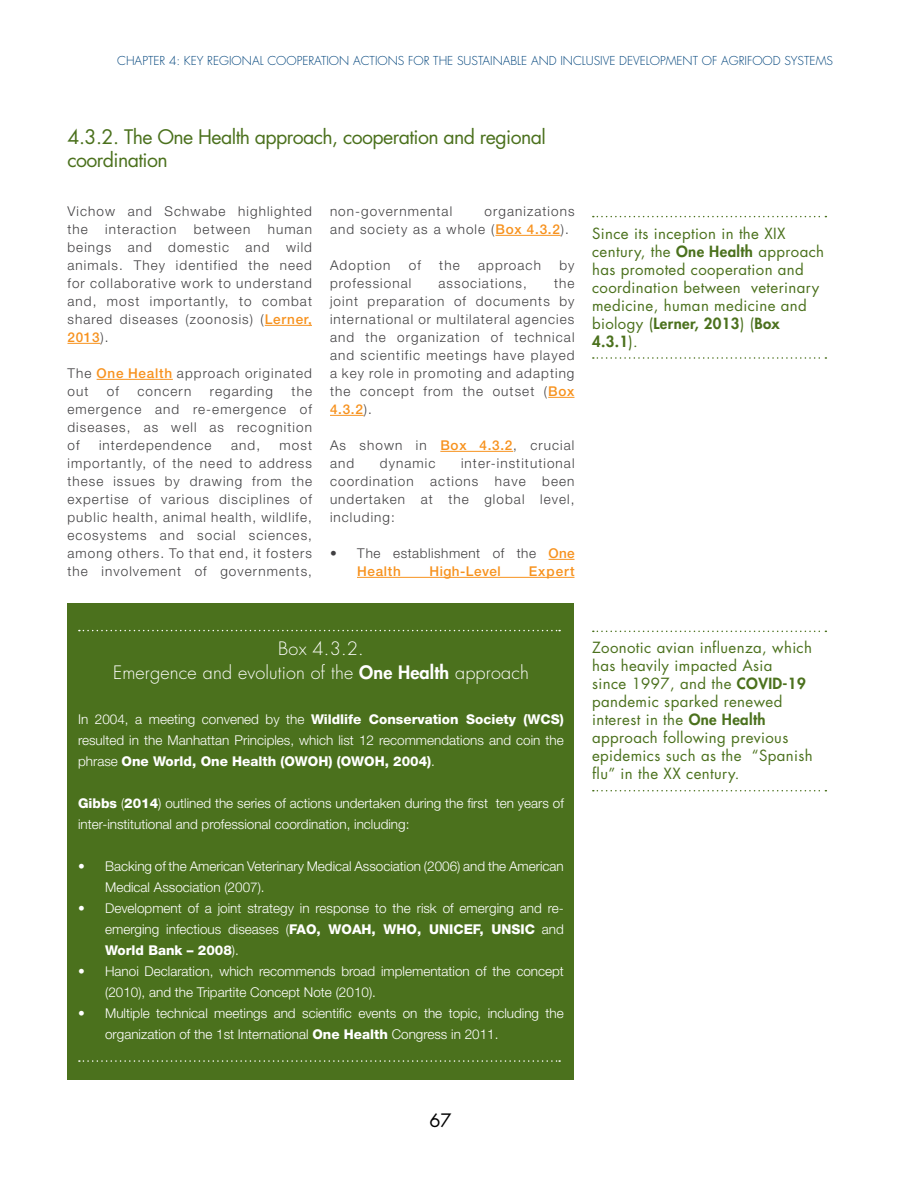
<style>
.page{position:relative;width:918px;height:1188px;background:#fff}
.page>*{position:absolute;margin:0;border:0;box-sizing:border-box;transform-origin:0 0}
.t1{font:19.5px/23.4px "Futura Std";letter-spacing:-.03em;color:#4b711d}
.t2{font:300 18px/24px "Futura Std";letter-spacing:.01em;color:#fff;text-align:center}
.t3{font:18px "Futura Std";color:#000}
.t4{font:15px/18px "Futura Std";letter-spacing:.025em;color:#4b711d}
.t5{font:300 13.5px/18px "Helvetica Neue LT Std";letter-spacing:.08em;color:#414042;text-align:justify}
.t6{font:300 13.5px/21px "Helvetica Neue LT Std";color:#fff}
.t7{font:300 13.5px/18px "Helvetica Neue LT Std";letter-spacing:.04em;color:#414042}
.t8{font:500 13.5px "Helvetica Neue LT Std";letter-spacing:.035em;color:#f7921e}
.t9{font:300 12px "Futura Std";color:#00447c}
.s1{font-weight:500;color:#f7921e}
.s2{font-weight:800}
</style>
<div class="page">
<svg style="left:593px;top:216px;width:233px;height:1px"></svg>
<svg style="left:593px;top:357px;width:233px;height:2px"></svg>
<svg style="left:593px;top:631px;width:233px;height:1px"></svg>
<svg style="left:593px;top:790px;width:233px;height:1px"></svg>
<hr style="left:265px;top:325px;width:47px;height:1px;background:#f7921e">
<hr style="left:68px;top:343px;width:32px;height:1px;background:#f7921e">
<hr style="left:97px;top:379px;width:76px;height:1px;background:#f7921e">
<hr style="left:495px;top:235px;width:66px;height:1px;background:#f7921e">
<svg style="left:548px;top:397px;width:27px;height:1px"></svg>
<hr style="left:330px;top:415px;width:34px;height:1px;background:#f7921e">
<hr style="left:440px;top:451px;width:73px;height:1px;background:#f7921e">
<svg style="left:549px;top:559px;width:26px;height:1px"></svg>
<hr style="left:357px;top:577px;width:217px;height:1px;background:#f7921e">
<div style="left:68px;top:603px;width:506px;height:477px;background:#4b711d"></div>
<svg style="left:79px;top:630px;width:481px;height:1px"></svg>
<svg style="left:79px;top:1060px;width:481px;height:2px"></svg>
<p class="t9" style="left:117px;top:53px;width:717px">CHAPTER 4: KEY REGIONAL COOPERATION ACTIONS FOR THE SUSTAINABLE AND INCLUSIVE DEVELOPMENT OF AGRIFOOD SYSTEMS</p>
<h1 class="t1" style="left:68px;top:125px;width:480px">4.3.2. The One Health approach, cooperation and regional coordination</h1>
<p class="t5" style="left:68px;top:202px;width:246px">Vichow and Schwabe highlighted the</p>
<p class="t5" style="left:68px;top:220px;width:246px;text-indent:200px">human beings and domestic and wild animals. They identified the need for collaborative work to understand and, most importantly, to combat shared diseases (zoonosis) (<span class="s1">Lerner, 2013</span>).</p>
<p class="t5" style="left:68px;top:364px;width:246px">The <span class="s1">One Health</span> approach originated out</p>
<p class="t5" style="left:105px;top:220px;width:73px">interaction</p>
<p class="t5" style="left:194px;top:220px;width:58px">between</p>
<p class="t5" style="left:68px;top:382px;width:246px;text-indent:224px">the emergence and re-emergence of diseases, as well as recognition of</p>
<p class="t5" style="left:107px;top:382px;width:14px">of</p>
<p class="t5" style="left:137px;top:382px;width:55px">concern</p>
<p class="t5" style="left:210px;top:382px;width:65px">regarding</p>
<p class="t5" style="left:99px;top:436px;width:114px">interdependence</p>
<p class="t5" style="left:231px;top:436px;width:30px">and,</p>
<p class="t5" style="left:68px;top:436px;width:246px;text-indent:212px">most importantly, of the need to address these issues by drawing from the expertise of various disciplines of public health, animal health, wildlife, ecosystems and social sciences, among others. To that end, it fosters the involvement of governments,</p>
<p class="t5" style="left:330px;top:202px;width:246px;text-indent:155px">organizations and society as a whole (<span class="s1">Box 4.3.2</span>).</p>
<p class="t5" style="left:330px;top:256px;width:62px">Adoption</p>
<p class="t5" style="left:409px;top:256px;width:14px">of</p>
<p class="t5" style="left:439px;top:256px;width:22px">the</p>
<p class="t5" style="left:478px;top:256px;width:64px">approach</p>
<p class="t5" style="left:559px;top:256px;width:17px">by</p>
<p class="t5" style="left:330px;top:274px;width:83px">professional</p>
<p class="t5" style="left:439px;top:274px;width:90px">associations,</p>
<p class="t5" style="left:330px;top:202px;width:124px">non-governmental</p>
<p class="t5" style="left:330px;top:274px;width:246px;text-indent:224px">the joint preparation of documents by international or multilateral agencies and the organization of technical and scientific meetings have played a key role in promoting and adapting the concept from the outset (<span class="s1">Box 4.3.2</span>).</p>
<p class="t5" style="left:330px;top:436px;width:246px">As shown in <span class="s1">Box 4.3.2</span>, crucial and</p>
<p class="t5" style="left:330px;top:454px;width:246px;text-indent:131px">inter-institutional coordination actions have been undertaken at the global level, including:</p>
<p class="t7" style="left:357px;top:544px;width:219px;text-indent:-27px">• The establishment of the <span class="s1">One<br>Health</span></p>
<p class="t5" style="left:380px;top:454px;width:57px">dynamic</p>
<p class="t8" style="left:429px;top:563px;width:73px">High-Level</p>
<p class="t8" style="left:529px;top:563px;width:47px">Expert</p>
<p class="t4" style="left:592px;top:224px;width:234px">Since its inception in the XIX century, the <span class="s2">One Health</span> approach has promoted cooperation and coordination between veterinary medicine, human medicine and biology (<span class="s2">Lerner, 2013</span>) (<span class="s2">Box<br>4.3.1</span>).</p>
<h2 class="t2" style="left:113px;top:637px;width:417px">Box 4.3.2.<br>Emergence and evolution of the <span class="s2">One Health</span> approach</h2>
<p class="t6" style="left:78px;top:709px;width:487px;text-align:justify">In 2004, a meeting convened by the <span class="s2">Wildlife Conservation Society (WCS) </span>resulted in the Manhattan Principles, which list 12 recommendations and coin the phrase <span class="s2">One World, One Health (OWOH) (OWOH, 2004)</span>.</p>
<p class="t6" style="left:78px;top:793px;width:487px"><span class="s2">Gibbs</span> (<span class="s2">2014</span>) outlined the series of actions undertaken during the first ten years of inter-institutional and professional coordination, including:</p>
<p class="t6" style="left:105px;top:856px;width:460px;text-indent:-27px">• Backing of the American Veterinary Medical Association (2006) and the American<br>Medical Association (2007).</p>
<p class="t6" style="left:105px;top:898px;width:460px;text-align:justify;text-indent:-27px">• Development of a joint strategy in response to the risk of emerging and re&shy;emerging infectious diseases (<span class="s2">FAO, WOAH, WHO, UNICEF, UNSIC</span> and <span class="s2">World Bank – 2008</span>).</p>
<p class="t6" style="left:105px;top:961px;width:460px;text-indent:-27px">• Hanoi Declaration, which recommends broad implementation of the concept (2010), and the Tripartite Concept Note (2010).</p>
<p class="t6" style="left:105px;top:1003px;width:460px;text-indent:-27px">• Multiple technical meetings and scientific events on the topic, including the organization of the 1st International <span class="s2">One Health</span> Congress in 2011.</p>
<p class="t4" style="left:592px;top:639px;width:222px">Zoonotic avian influenza, which has heavily impacted Asia<br>since 1997, and the <span class="s2">COVID-19 </span>pandemic sparked renewed interest in the <span class="s2">One Health </span>approach following previous epidemics such as the “Spanish flu” in the XX century.</p>
<h2 class="t3" style="left:430px;top:1109px;width:24px">67</h2>
</div>
